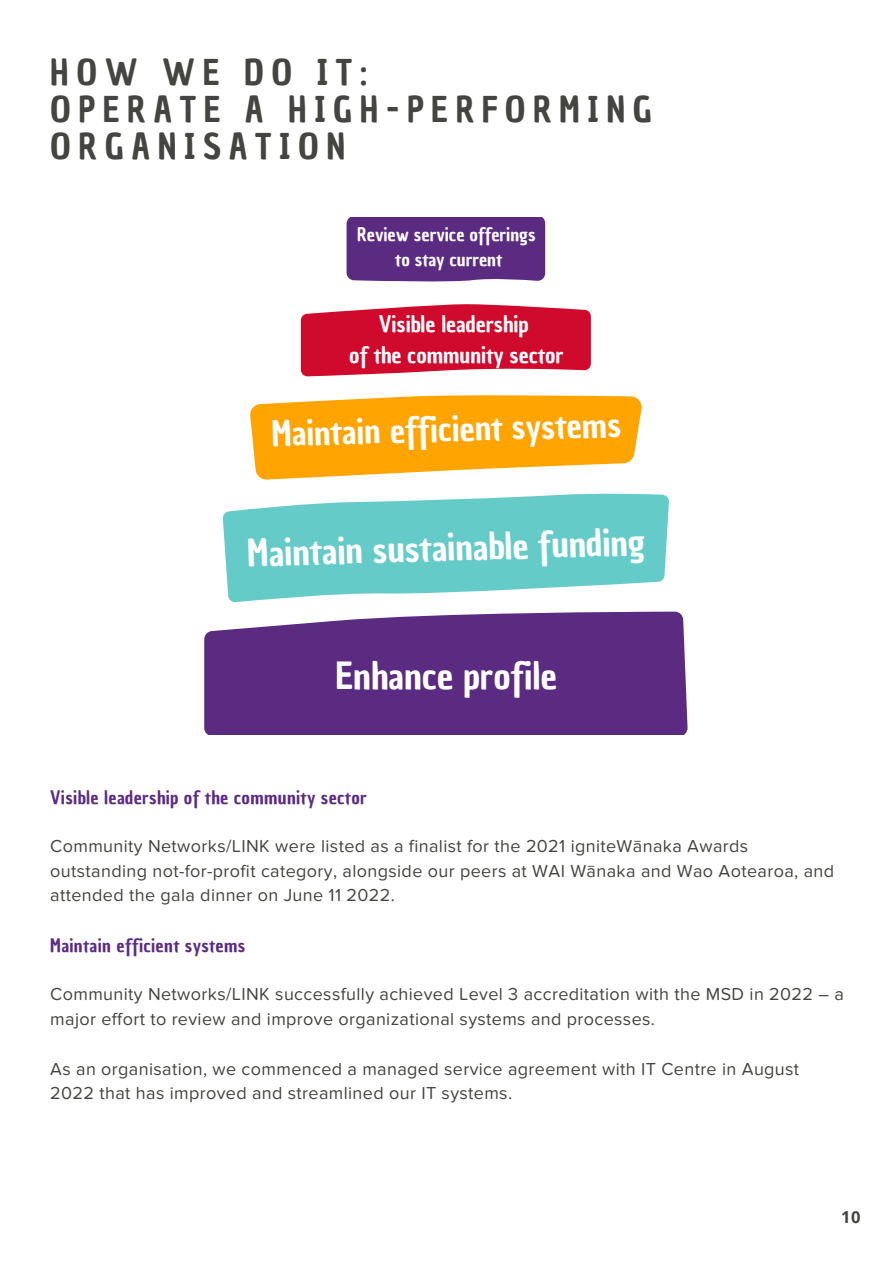
<style>
.page{position:relative;width:893px;height:1264px;background:#fff}
.page>*{position:absolute;margin:0;border:0;box-sizing:border-box;transform-origin:0 0}
.t1{font:36.6px "Chau Philomene One";color:#fff}
.t2{font:35.7px "Chau Philomene One";color:#fff}
.t3{font:34.65px/37px "Chau Philomene One";letter-spacing:.22em;color:#444440}
.t4{font:33.75px "Chau Philomene One";color:#fff}
.t5{font:22.05px/30.5px "Chau Philomene One";color:#fff;text-align:center}
.t6{font:18.15px/25px "Chau Philomene One";color:#fff;text-align:center}
.t7{font:18px/24.8px "Proxima Nova Soft";letter-spacing:.02em;color:#444440}
.t8{font:18px "Chau Philomene One";letter-spacing:.02em;color:#5b2b82}
.t9{font:700 16.5px "Open Sans";color:#444440}
</style>
<div class="page">
<svg style="left:204px;top:611px;width:483px;height:123px;background:#643789"></svg>
<svg style="left:222px;top:493px;width:447px;height:109px;fill:#65cbc9"></svg>
<svg style="left:250px;top:395px;width:392px;height:85px;background:#ffb228"></svg>
<svg style="left:301px;top:304px;width:290px;height:72px;background:#d42644"></svg>
<div style="left:346px;top:217px;width:199px;height:65px;background:#5b2b82"></div>
<h3 class="t3" style="left:50px;top:54px;width:603px">HOW WE DO IT:<br>OPERATE A HIGH-PERFORMING<br>ORGANISATION</h3>
<p class="t6" style="left:357px;top:222px;width:180px">Review service offerings to stay current</p>
<p class="t5" style="left:349px;top:309px;width:216px">Visible leadership<br>of the community sector</p>
<h3 class="t4" style="left:271px;top:412px;width:351px;rotate:-2deg">Maintain efficient systems</h3>
<h2 class="t2" style="left:246px;top:530px;width:399px;rotate:-2deg">Maintain sustainable funding</h2>
<h1 class="t1" style="left:335px;top:651px;width:223px">Enhance profile</h1>
<p class="t8" style="left:50px;top:785px;width:318px">Visible leadership of the community sector</p>
<p class="t7" style="left:50px;top:834px;width:785px">Community Networks/LINK were listed as a finalist for the 2021 igniteWānaka Awards outstanding not-for-profit category, alongside our peers at WAI Wānaka and Wao Aotearoa, and attended the gala dinner on June 11 2022.</p>
<p class="t8" style="left:50px;top:933px;width:197px">Maintain efficient systems</p>
<p class="t7" style="left:50px;top:983px;width:795px">Community Networks/LINK successfully achieved Level 3 accreditation with the MSD in 2022 – a major effort to review and improve organizational systems and processes.</p>
<p class="t7" style="left:50px;top:1057px;width:750px">As an organisation, we commenced a managed service agreement with IT Centre in August<br>2022 that has improved and streamlined our IT systems.</p>
<p class="t9" style="left:841px;top:1205px;width:21px">10</p>
</div>
